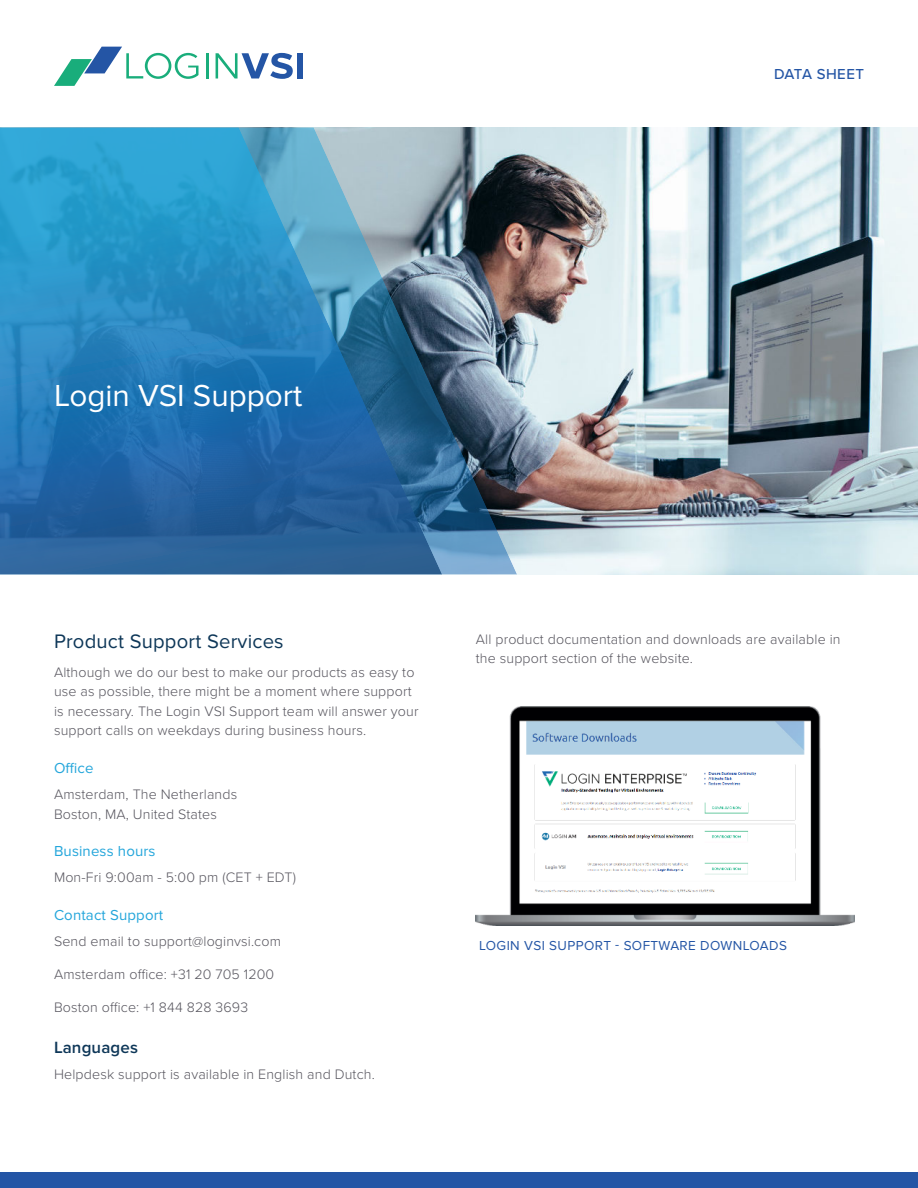
<style>
.page{position:relative;width:918px;height:1188px;background:#fff}
.page>*{position:absolute;margin:0;border:0;box-sizing:border-box;transform-origin:0 0}
.t1{font:31.5px "Proxima Nova";color:#fff}
.t2{font:20.25px "Proxima Nova";letter-spacing:.01em;color:#0e3758}
.t3{font:600 16.8px "Proxima Nova";letter-spacing:.01em;color:#0e3758}
.t4{font:15px "Proxima Nova";letter-spacing:.01em;color:#24a6db}
.t5{font:500 15px "Proxima Nova";letter-spacing:.03em;color:#2455a5}
.t6{font:300 14.25px/19.5px "Proxima Nova";letter-spacing:.01em;color:#57555e}
.t7{font:13.5px "Proxima Nova";letter-spacing:.03em;color:#2455a5}
</style>
<div class="page">
<hr style="left:206px;top:53px;width:2px;height:26px;background:#19ad7b">
<svg style="left:216px;top:53px;width:77px;height:26px"></svg>
<div style="left:297px;top:53px;width:6px;height:26px;background:#2455a5"></div>
<svg style="left:54px;top:47px;width:145px;height:39px"></svg>
<img style="left:517px;top:128px;width:401px;height:447px">
<img style="left:442px;top:127px;width:75px;height:448px">
<svg style="left:0;top:127px;width:442px;height:448px;background:#3480b2"></svg>
<div style="left:0;top:1173px;width:918px;height:15px;background:#2455a5"></div>
<img style="left:476px;top:707px;width:379px;height:219px">
<p class="t5" style="left:774px;top:67px;width:91px">DATA SHEET</p>
<h1 class="t1" style="left:54px;top:383px;width:250px">Login VSI Support</h1>
<h2 class="t2" style="left:54px;top:633px;width:231px">Product Support Services</h2>
<p class="t6" style="left:54px;top:663px;width:366px">Although we do our best to make our products as easy to use as possible, there might be a moment where support is necessary. The Login VSI Support team will answer your support calls on weekdays during business hours.</p>
<p class="t4" style="left:54px;top:762px;width:41px">Office</p>
<p class="t6" style="left:54px;top:785px;width:185px">Amsterdam, The Netherlands<br>Boston, MA, United States</p>
<p class="t4" style="left:54px;top:845px;width:103px">Business hours</p>
<p class="t6" style="left:54px;top:869px;width:243px">Mon-Fri 9:00am - 5:00 pm (CET + EDT)</p>
<p class="t4" style="left:54px;top:909px;width:111px">Contact Support</p>
<p class="t6" style="left:54px;top:932px;width:228px">Send email to support@loginvsi.com</p>
<p class="t6" style="left:54px;top:965px;width:222px">Amsterdam office: +31 20 705 1200</p>
<p class="t6" style="left:54px;top:998px;width:196px">Boston office: +1 844 828 3693</p>
<p class="t3" style="left:54px;top:1040px;width:86px">Languages</p>
<p class="t6" style="left:54px;top:1065px;width:322px">Helpdesk support is available in English and Dutch.</p>
<p class="t6" style="left:476px;top:630px;width:366px">All product documentation and downloads are available in the support section of the website.</p>
<p class="t7" style="left:479px;top:940px;width:309px">LOGIN VSI SUPPORT - SOFTWARE DOWNLOADS</p>
</div>
